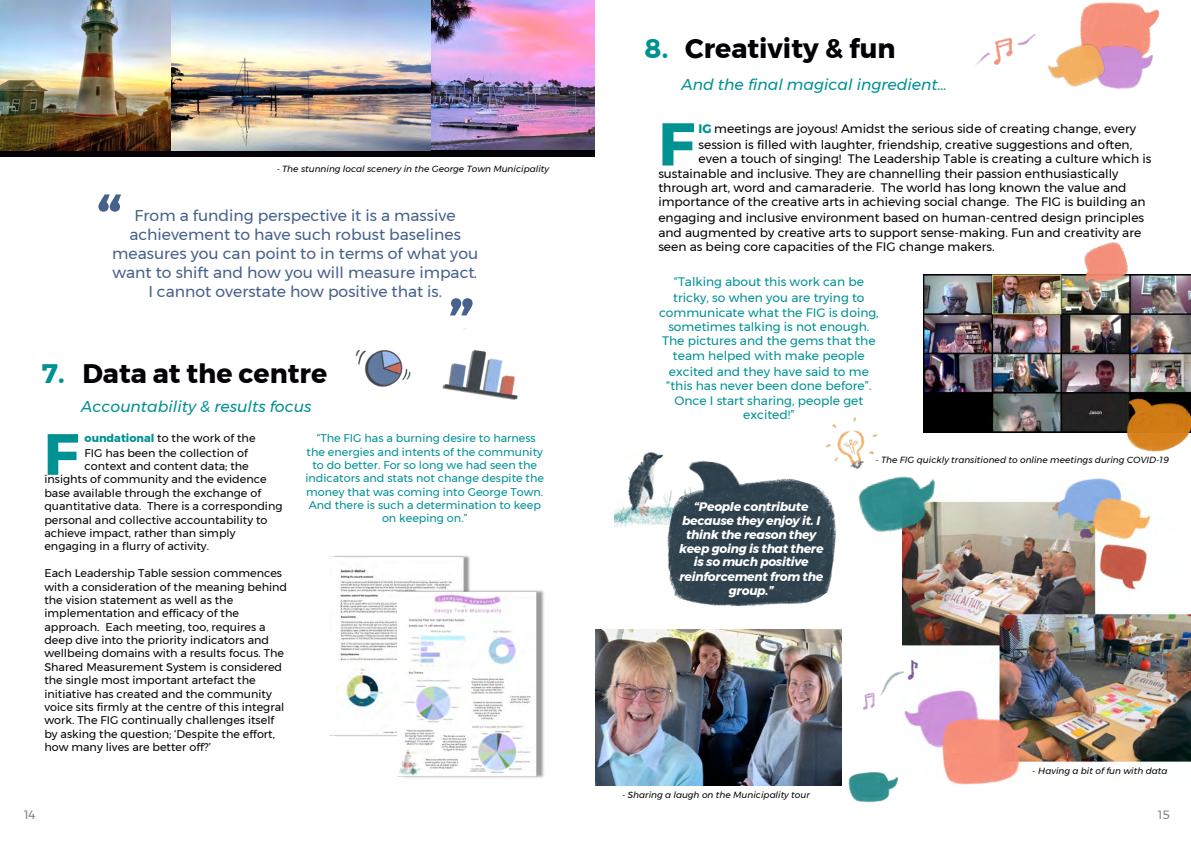
<style>
.page{position:relative;width:1191px;height:842px;background:#fff}
.page>*{position:absolute;margin:0;border:0;box-sizing:border-box;transform-origin:0 0}
.t1{font:700 60.2px "Montserrat";color:#46618b}
.t2{font:700 60.2px "Montserrat";color:#009193}
.t3{font:700 58px "Montserrat";color:#009193}
.t4{font:700 26.8px "Montserrat";color:#030106}
.t5{font:15.6px/18.9px "Montserrat";color:#46618b;text-align:center}
.t6{font:italic 15.6px "Montserrat";color:#009193}
.t7{font:12.3px/14.5px "Montserrat";color:#030106}
.t8{font:12.3px/14.5px "Montserrat";color:#009193;text-align:center}
.t9{font:italic 700 12.3px/14.1px "Montserrat";letter-spacing:-.025em;color:#fff;text-align:center}
.t10{font:12px "Montserrat";color:#808285}
.t11{font:11.2px/13.4px "Montserrat";color:#030106}
.t12{font:11.2px/13.4px "Montserrat";color:#009193;text-align:center}
.t13{font:italic 8.9px "Montserrat";color:#030106}
.s1{color:#009193}
.s2{font-style:italic}
.s3{font-weight:700;color:#009193}
</style>
<div class="page">
<div style="left:0;top:0;width:595px;height:157px;background:#030106"></div>
<img style="left:430px;top:0;width:165px;height:150px">
<img style="left:0;top:0;width:172px;height:150px">
<img style="left:172px;top:0;width:258px;height:150px">
<img style="left:330px;top:555px;width:140px;height:182px">
<img style="left:397px;top:587px;width:147px;height:191px">
<img style="left:442px;top:328px;width:76px;height:72px">
<img style="left:355px;top:350px;width:56px;height:37px">
<img style="left:614px;top:470px;width:21px;height:57px">
<img style="left:635px;top:452px;width:201px;height:155px">
<img style="left:595px;top:629px;width:247px;height:157px">
<img style="left:1080px;top:2px;width:80px;height:41px">
<img style="left:1120px;top:43px;width:33px;height:46px">
<img style="left:1047px;top:57px;width:73px;height:32px">
<img style="left:1058px;top:27px;width:39px;height:30px">
<img style="left:1097px;top:27px;width:23px;height:44px">
<img style="left:848px;top:772px;width:50px;height:31px">
<img style="left:924px;top:275px;width:267px;height:158px">
<img style="left:902px;top:478px;width:289px;height:307px">
<img style="left:861px;top:478px;width:92px;height:72px">
<img style="left:861px;top:476px;width:80px;height:5px">
<img style="left:858px;top:492px;width:3px;height:17px">
<img style="left:1117px;top:393px;width:74px;height:59px">
<img style="left:1083px;top:249px;width:54px;height:43px">
<img style="left:1093px;top:242px;width:30px;height:7px">
<svg style="left:1072px;top:292px;width:15px;height:1px"></svg>
<img style="left:1071px;top:274px;width:12px;height:18px">
<img style="left:975px;top:33px;width:61px;height:32px">
<img style="left:810px;top:417px;width:68px;height:58px">
<img style="left:863px;top:650px;width:64px;height:68px">
<h3 class="t4" style="left:645px;top:27px;width:252px"><span class="s1">8.</span> Creativity &amp; fun</h3>
<p class="t13" style="left:277px;top:162px;width:274px">- The stunning local scenery in the George Town Municipality</p>
<h1 class="t1" style="left:97px;top:169px;width:28px">“</h1>
<h3 class="t5" style="left:112px;top:206px;width:367px">From a funding perspective it is a massive achievement to have such robust baselines measures you can point to in terms of what you want to shift and how you will measure impact<span class="s2">.<br></span>I cannot overstate how positive that is.</h3>
<h1 class="t1" style="left:474px;top:340px;width:28px;rotate:-180deg">“</h1>
<h3 class="t4" style="left:42px;top:352px;width:286px"><span class="s1">7.</span> Data at the centre</h3>
<h3 class="t6" style="left:81px;top:394px;width:232px">Accountability &amp; results focus</h3>
<p class="t11" style="left:85px;top:431px;width:172px;line-height:14.5px"><span class="s3">oundational</span> to the work of the<br>FIG has been the collection of</p>
<p class="t11" style="left:44px;top:459px;width:240px;text-indent:40px">context and content data; the insights of community and the evidence base available through the exchange of quantitative data. There is a corresponding personal and collective accountability to achieve impact, rather than simply engaging in a flurry of activity.</p>
<p class="t11" style="left:44px;top:566px;width:244px">Each Leadership Table session commences with a consideration of the meaning behind the vision statement as well as the implementation and efficacy of the approach. Each meeting, too, requires a deep dive into the priority indicators and wellbeing domains with a results focus. The Shared Measurement System is considered the single most important artefact the initiative has created and the community voice sits firmly at the centre of this integral work. The FIG continually challenges itself by asking the question; ‘Despite the effort, how many lives are better off?’</p>
<h2 class="t3" style="left:44px;top:408px;width:37px">F</h2>
<p class="t12" style="left:305px;top:431px;width:240px">“The FIG has a burning desire to harness the energies and intents of the community to do better. For so long we had seen the indicators and stats not change despite the money that was coming into George Town.<br>And there is such a determination to keep on keeping on.”</p>
<h3 class="t6" style="left:681px;top:73px;width:267px">And the final magical ingredient…</h3>
<h1 class="t2" style="left:658px;top:96px;width:38px">F</h1>
<p class="t7" style="left:698px;top:120px;width:439px;line-height:15.8px"><span class="s3">IG</span> meetings are joyous! Amidst the serious side of creating change, every session is filled with laughter, friendship, creative suggestions and often,</p>
<p class="t7" style="left:658px;top:151px;width:494px;text-indent:40px">even a touch of singing! The Leadership Table is creating a culture which is sustainable and inclusive. They are channelling their passion enthusiastically through art, word and camaraderie. The world has long known the value and importance of the creative arts in achieving social change. The FIG is building an</p>
<p class="t7" style="left:658px;top:211px;width:487px">engaging and inclusive environment based on human-centred design principles and augmented by creative arts to support sense-making. Fun and creativity are seen as being core capacities of the FIG change makers.</p>
<p class="t8" style="left:673px;top:274px;width:193px;line-height:15.8px;text-align:left">“Talking about this work can be tricky, so when you are trying to</p>
<p class="t8" style="left:659px;top:305px;width:221px">communicate what the FIG is doing, sometimes talking is not enough.<br>The pictures and the gems that the team helped with make people</p>
<p class="t8" style="left:666px;top:364px;width:207px">excited and they have said to me “this has never been done before”.<br>Once I start sharing, people get excited!”</p>
<p class="t9" style="left:679px;top:499px;width:146px">“People contribute because they enjoy it. I think the reason they keep going is that there is so much positive reinforcement from the group.”</p>
<p class="t13" style="left:875px;top:453px;width:295px">- The FIG quickly transitioned to online meetings during COVID-19</p>
<p class="t13" style="left:622px;top:788px;width:189px">- Sharing a laugh on the Municipality tour</p>
<p class="t13" style="left:1032px;top:764px;width:137px">- Having a bit of fun with data</p>
<p class="t10" style="left:24px;top:806px;width:13px">14</p>
<p class="t10" style="left:1157px;top:806px;width:13px">15</p>
</div>
